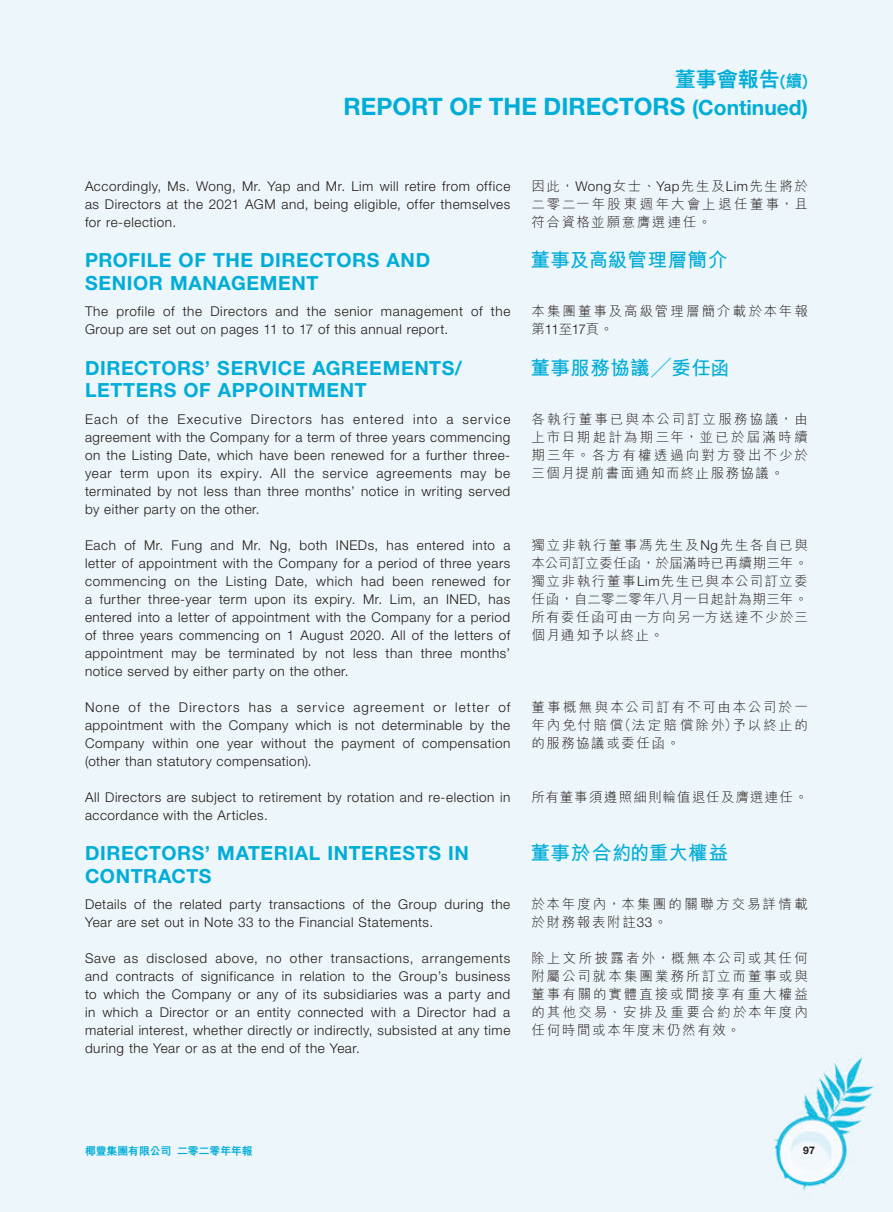
<style>
.page{position:relative;width:893px;height:1212px;background:#ecf6fb}
.page>*{position:absolute;margin:0;border:0;box-sizing:border-box;transform-origin:0 0}
.t1{font:700 24px "Helvetica Neue LT Std";color:#00add8}
.t2{font:800 21px "M Hei HK";color:#00add8}
.t3{font:700 19.5px/22.5px "Helvetica Neue LT Std";letter-spacing:.03em;color:#00add8}
.t4{font:700 19.5px "M Hei HK";letter-spacing:.025em;color:#00add8}
.t5{font:300 13.5px/18px "Helvetica Neue LT Std";letter-spacing:.04em;color:#231916;text-align:justify}
.t6{font:300 13.5px/18px "M Hei HK";letter-spacing:.13em;color:#231916;text-align:justify}
.t7{font:300 13.5px/18px "M Hei HK";letter-spacing:.15em;color:#231916}
.t8{font:300 13.5px "M Hei HK";letter-spacing:.075em;color:#231916}
.t9{font:800 10.8px "M Hei HK";color:#00add8}
.t10{font:700 10.5px "Helvetica Neue LT Std";color:#231916}
.s1{font-size:16.5px}
.s2{font-size:21px}
.s3{font-family:"Helvetica Neue LT Std"}
</style>
<div class="page">
<h2 class="t2" style="left:675px;top:69px;width:135px">董事會報告<span class="s1">(續)</span></h2>
<h1 class="t1" style="left:344px;top:92px;width:466px">REPORT OF THE DIRECTORS <span class="s2">(Continued)</span></h1>
<p class="t5" style="left:85px;top:177px;width:427px">Accordingly, Ms. Wong, Mr. Yap and Mr. Lim will retire from office as Directors at the 2021 AGM and, being eligible, offer themselves for re-election.</p>
<h3 class="t3" style="left:85px;top:249px;width:347px">PROFILE OF THE DIRECTORS AND<br>SENIOR MANAGEMENT</h3>
<p class="t5" style="left:85px;top:302px;width:427px">The profile of the Directors and the senior management of the<br>Group are set out on pages 11 to 17 of this annual report.</p>
<h3 class="t3" style="left:85px;top:356px;width:379px">DIRECTORS’ SERVICE AGREEMENTS/<br>LETTERS OF APPOINTMENT</h3>
<p class="t5" style="left:85px;top:410px;width:427px">Each of the Executive Directors has entered into a service agreement with the Company for a term of three years commencing on the Listing Date, which have been renewed for a further three&shy;year term upon its expiry. All the service agreements may be terminated by not less than three months’ notice in writing served by either party on the other.</p>
<p class="t5" style="left:85px;top:536px;width:427px">Each of Mr. Fung and Mr. Ng, both INEDs, has entered into a letter of appointment with the Company for a period of three years commencing on the Listing Date, which had been renewed for a further three-year term upon its expiry. Mr. Lim, an INED, has entered into a letter of appointment with the Company for a period of three years commencing on 1 August 2020. All of the letters of appointment may be terminated by not less than three months’ notice served by either party on the other.</p>
<p class="t5" style="left:85px;top:698px;width:427px">None of the Directors has a service agreement or letter of appointment with the Company which is not determinable by the Company within one year without the payment of compensation (other than statutory compensation).</p>
<p class="t5" style="left:85px;top:788px;width:427px">All Directors are subject to retirement by rotation and re-election in accordance with the Articles.</p>
<h3 class="t3" style="left:85px;top:842px;width:385px">DIRECTORS’ MATERIAL INTERESTS IN<br>CONTRACTS</h3>
<p class="t5" style="left:85px;top:895px;width:427px">Details of the related party transactions of the Group during the<br>Year are set out in Note 33 to the Financial Statements.</p>
<p class="t5" style="left:85px;top:949px;width:427px">Save as disclosed above, no other transactions, arrangements and contracts of significance in relation to the Group’s business to which the Company or any of its subsidiaries was a party and in which a Director or an entity connected with a Director had a material interest, whether directly or indirectly, subsisted at any time during the Year or as at the end of the Year.</p>
<p class="t6" style="left:531px;top:176px;width:278px">因此，<span class="s3">Wong</span>女士、<span class="s3">Yap</span>先生及<span class="s3">Lim</span>先生將於二零二一年股東週年大會上退任董事，且符合資格並願意膺選連任。</p>
<h3 class="t4" style="left:530px;top:246px;width:199px">董事及高級管理層簡介</h3>
<p class="t7" style="left:531px;top:302px;width:278px">本集團董事及高級管理層簡介載於本年報第<span class="s3">11</span>至<span class="s3">17</span>頁。</p>
<h3 class="t4" style="left:530px;top:353px;width:201px">董事服務協議╱委任函</h3>
<p class="t6" style="left:531px;top:409px;width:278px">各執行董事已與本公司訂立服務協議，由上市日期起計為期三年，並已於屆滿時續期三年。各方有權透過向對方發出不少於三個月提前書面通知而終止服務協議。</p>
<p class="t6" style="left:531px;top:535px;width:278px">獨立非執行董事馮先生及<span class="s3">Ng</span>先生各自已與本公司訂立委任函，於屆滿時已再續期三年。獨立非執行董事<span class="s3">Lim</span>先生已與本公司訂立委任函，自二零二零年八月一日起計為期三年。所有委任函可由一方向另一方送達不少於三個月通知予以終止。</p>
<p class="t6" style="left:531px;top:697px;width:278px">董事概無與本公司訂有不可由本公司於一年內免付賠償（法定賠償除外）予以終止的的服務協議或委任函。</p>
<p class="t8" style="left:531px;top:790px;width:278px">所有董事須遵照細則輪值退任及膺選連任。</p>
<h3 class="t4" style="left:530px;top:839px;width:200px">董事於合約的重大權益</h3>
<p class="t6" style="left:531px;top:895px;width:278px">於本年度內，本集團的關聯方交易詳情載於財務報表附註<span class="s3">33</span>。</p>
<p class="t6" style="left:531px;top:949px;width:278px">除上文所披露者外，概無本公司或其任何附屬公司就本集團業務所訂立而董事或與董事有關的實體直接或間接享有重大權益的其他交易、安排及重要合約於本年度內任何時間或本年度末仍然有效。</p>
<p class="t9" style="left:85px;top:1146px;width:169px">椰豐集團有限公司 二零二零年年報</p>
<p class="t10" style="left:803px;top:1143px;width:13px">97</p>
</div>
